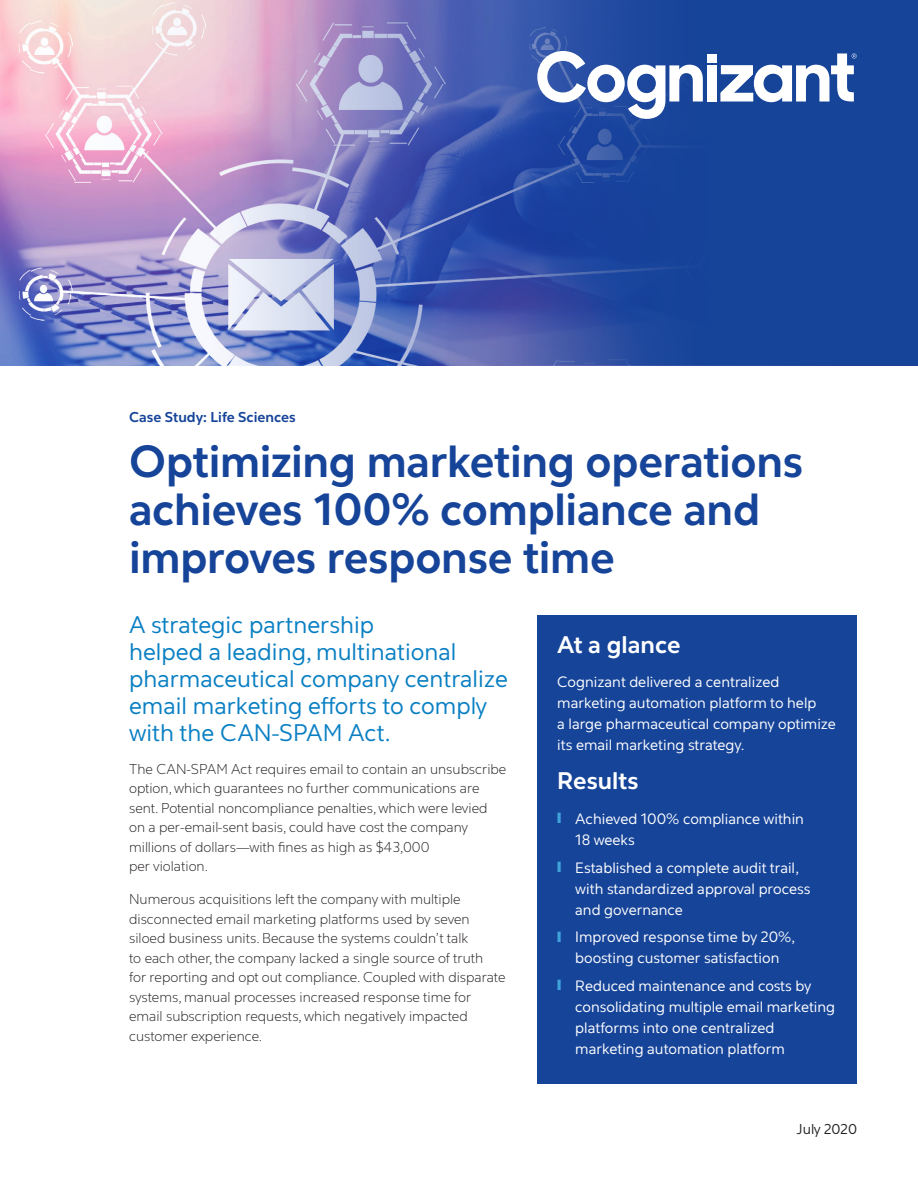
<style>
.page{position:relative;width:918px;height:1188px;background:#fff}
.page>*{position:absolute;margin:0;border:0;box-sizing:border-box;transform-origin:0 0}
.Title_30_32{font:700 45px/48px "Cognizant Sans";letter-spacing:-.01em;color:#164499}
.Body_9_5_13{font:24px/27px "Cognizant Sans";color:#097fc3}
.At_a_Glance_headings{font:700 24px "Cognizant Sans";color:#fff}
.At_a_Glance_body_10{font:15px/21px "Cognizant Sans";color:#fff}
.Body_9_5_13-2{font:300 14.25px/19.5px "Cognizant Sans";color:#231f20}
.Industry_kicker_9_5{font:700 14.25px "Cognizant Sans";color:#164499}
.Cognizant_20-20_date{font:14.25px "Cognizant Sans";color:#231f20}
.s1{color:#40a3db}
</style>
<div class="page">
<img style="left:0;top:0;width:868px;height:366px">
<svg style="left:216px;top:0;width:231px;height:365px;background:#9893c9"></svg>
<svg style="left:447px;top:0;width:471px;height:365px;background:#21489e"></svg>
<div style="left:707px;top:54px;width:10px;height:9px;background:#fff"></div>
<div style="left:707px;top:66px;width:10px;height:36px;background:#fff"></div>
<svg style="left:537px;top:51px;width:166px;height:68px"></svg>
<svg style="left:721px;top:53px;width:136px;height:49px"></svg>
<div style="left:537px;top:615px;width:320px;height:468px;background:#164499"></div>
<p class="Industry_kicker_9_5" style="left:129px;top:408px;width:168px">Case Study: Life Sciences</p>
<p class="Title_30_32" style="left:129px;top:437px;width:676px">Optimizing marketing operations achieves 100% compliance and improves response time</p>
<p class="Body_9_5_13" style="left:129px;top:611px;width:380px">A strategic partnership<br>helped a leading, multinational pharmaceutical company centralize email marketing efforts to comply with the CAN-SPAM Act.</p>
<p class="Body_9_5_13-2" style="left:129px;top:759px;width:379px">The CAN-SPAM Act requires email to contain an unsubscribe option, which guarantees no further communications are sent. Potential noncompliance penalties, which were levied on a per-email-sent basis, could have cost the company millions of dollars—with fines as high as $43,000<br>per violation.</p>
<p class="Body_9_5_13-2" style="left:129px;top:890px;width:378px">Numerous acquisitions left the company with multiple disconnected email marketing platforms used by seven siloed business units. Because the systems couldn’t talk<br>to each other, the company lacked a single source of truth<br>for reporting and opt out compliance. Coupled with disparate systems, manual processes increased response time for email subscription requests, which negatively impacted customer experience.</p>
<p class="At_a_Glance_headings" style="left:557px;top:629px;width:125px">At a glance</p>
<p class="At_a_Glance_body_10" style="left:557px;top:672px;width:280px">Cognizant delivered a centralized marketing automation platform to help<br>a large pharmaceutical company optimize its email marketing strategy.</p>
<p class="At_a_Glance_headings" style="left:557px;top:766px;width:83px">Results</p>
<p class="At_a_Glance_body_10" style="left:575px;top:808px;width:230px;text-indent:-18px"><span class="s1">❙</span> Achieved 100% compliance within<br>18 weeks</p>
<p class="At_a_Glance_body_10" style="left:575px;top:857px;width:237px;text-indent:-18px"><span class="s1">❙</span> Established a complete audit trail, with standardized approval process and governance</p>
<p class="At_a_Glance_body_10" style="left:557px;top:927px;width:239px;text-align:center"><span class="s1">❙</span> Improved response time by 20%, boosting customer satisfaction</p>
<p class="At_a_Glance_body_10" style="left:575px;top:976px;width:261px;text-indent:-18px"><span class="s1">❙</span> Reduced maintenance and costs by consolidating multiple email marketing platforms into one centralized marketing automation platform</p>
<p class="Cognizant_20-20_date" style="left:797px;top:1120px;width:62px">July 2020</p>
</div>
